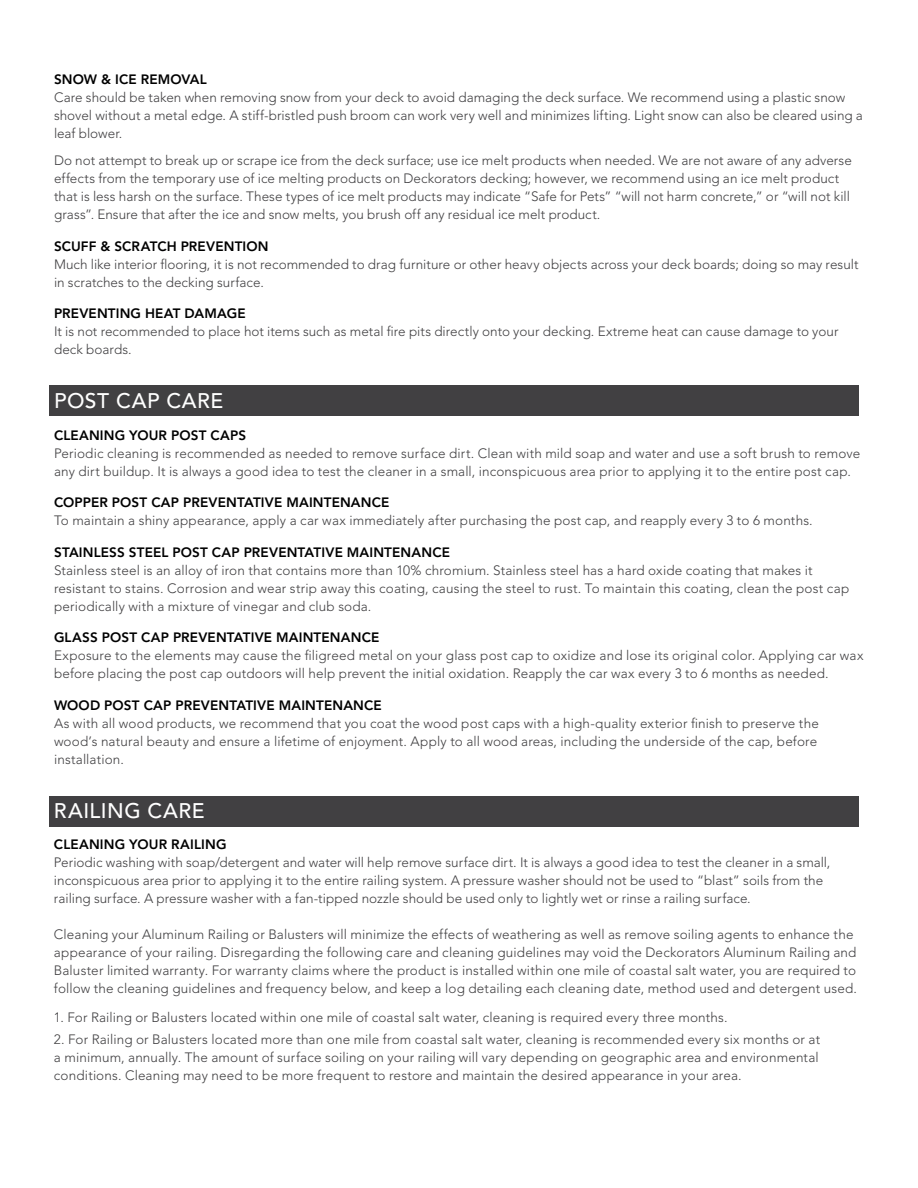
<style>
.page{position:relative;width:918px;height:1188px;background:#fff}
.page>*{position:absolute;margin:0;border:0;box-sizing:border-box;transform-origin:0 0}
.t1{font:500 21px "Avenir LT Std";letter-spacing:.025em;color:#fff}
.t2{font:300 13.5px/18px "Avenir LT Std";letter-spacing:.005em;color:#414042}
.t3{font:800 13.5px "Avenir LT Std";letter-spacing:.01em;color:#000}
</style>
<div class="page">
<div style="left:50px;top:796px;width:810px;height:30px;background:#414042"></div>
<div style="left:50px;top:386px;width:810px;height:30px;background:#414042"></div>
<p class="t3" style="left:54px;top:72px;width:154px">SNOW &amp; ICE REMOVAL</p>
<p class="t2" style="left:54px;top:89px;width:810px">Care should be taken when removing snow from your deck to avoid damaging the deck surface. We recommend using a plastic snow shovel without a metal edge. A stiff-bristled push broom can work very well and minimizes lifting. Light snow can also be cleared using a leaf blower.</p>
<p class="t2" style="left:54px;top:152px;width:799px">Do not attempt to break up or scrape ice from the deck surface; use ice melt products when needed. We are not aware of any adverse effects from the temporary use of ice melting products on Deckorators decking; however, we recommend using an ice melt product that is less harsh on the surface. These types of ice melt products may indicate “Safe for Pets” “will not harm concrete,” or “will not kill grass”. Ensure that after the ice and snow melts, you brush off any residual ice melt product.</p>
<p class="t3" style="left:54px;top:238px;width:216px">SCUFF &amp; SCRATCH PREVENTION</p>
<p class="t2" style="left:54px;top:255px;width:806px">Much like interior flooring, it is not recommended to drag furniture or other heavy objects across your deck boards; doing so may result in scratches to the decking surface.</p>
<p class="t3" style="left:54px;top:306px;width:193px">PREVENTING HEAT DAMAGE</p>
<p class="t2" style="left:54px;top:323px;width:786px">It is not recommended to place hot items such as metal fire pits directly onto your decking. Extreme heat can cause damage to your deck boards.</p>
<h1 class="t1" style="left:54px;top:389px;width:171px">POST CAP CARE</h1>
<p class="t3" style="left:54px;top:427px;width:194px">CLEANING YOUR POST CAPS</p>
<p class="t2" style="left:54px;top:444px;width:808px">Periodic cleaning is recommended as needed to remove surface dirt. Clean with mild soap and water and use a soft brush to remove any dirt buildup. It is always a good idea to test the cleaner in a small, inconspicuous area prior to applying it to the entire post cap.</p>
<p class="t3" style="left:54px;top:495px;width:337px">COPPER POST CAP PREVENTATIVE MAINTENANCE</p>
<p class="t2" style="left:54px;top:512px;width:760px">To maintain a shiny appearance, apply a car wax immediately after purchasing the post cap, and reapply every 3 to 6 months.</p>
<p class="t3" style="left:54px;top:544px;width:398px">STAINLESS STEEL POST CAP PREVENTATIVE MAINTENANCE</p>
<p class="t2" style="left:54px;top:561px;width:797px">Stainless steel is an alloy of iron that contains more than 10% chromium. Stainless steel has a hard oxide coating that makes it resistant to stains. Corrosion and wear strip away this coating, causing the steel to rust. To maintain this coating, clean the post cap periodically with a mixture of vinegar and club soda.</p>
<p class="t3" style="left:54px;top:630px;width:327px">GLASS POST CAP PREVENTATIVE MAINTENANCE</p>
<p class="t2" style="left:54px;top:647px;width:811px">Exposure to the elements may cause the filigreed metal on your glass post cap to oxidize and lose its original color. Applying car wax before placing the post cap outdoors will help prevent the initial oxidation. Reapply the car wax every 3 to 6 months as needed.</p>
<p class="t3" style="left:54px;top:697px;width:329px">WOOD POST CAP PREVENTATIVE MAINTENANCE</p>
<p class="t2" style="left:54px;top:714px;width:766px;text-align:justify">As with all wood products, we recommend that you coat the wood post caps with a high-quality exterior finish to preserve the wood’s natural beauty and ensure a lifetime of enjoyment. Apply to all wood areas, including the underside of the cap, before installation.</p>
<h1 class="t1" style="left:54px;top:799px;width:152px">RAILING CARE</h1>
<p class="t3" style="left:54px;top:837px;width:174px">CLEANING YOUR RAILING</p>
<p class="t2" style="left:54px;top:854px;width:778px">Periodic washing with soap/detergent and water will help remove surface dirt. It is always a good idea to test the cleaner in a small, inconspicuous area prior to applying it to the entire railing system. A pressure washer should not be used to “blast” soils from the railing surface. A pressure washer with a fan-tipped nozzle should be used only to lightly wet or rinse a railing surface.</p>
<p class="t2" style="left:54px;top:926px;width:804px">Cleaning your Aluminum Railing or Balusters will minimize the effects of weathering as well as remove soiling agents to enhance the appearance of your railing. Disregarding the following care and cleaning guidelines may void the Deckorators Aluminum Railing and Baluster limited warranty. For warranty claims where the product is installed within one mile of coastal salt water, you are required to follow the cleaning guidelines and frequency below, and keep a log detailing each cleaning date, method used and detergent used.</p>
<p class="t2" style="left:54px;top:1008px;width:675px">1. For Railing or Balusters located within one mile of coastal salt water, cleaning is required every three months.</p>
<p class="t2" style="left:54px;top:1031px;width:768px;text-align:justify">2. For Railing or Balusters located more than one mile from coastal salt water, cleaning is recommended every six months or at a minimum, annually. The amount of surface soiling on your railing will vary depending on geographic area and environmental conditions. Cleaning may need to be more frequent to restore and maintain the desired appearance in your area.</p>
</div>
